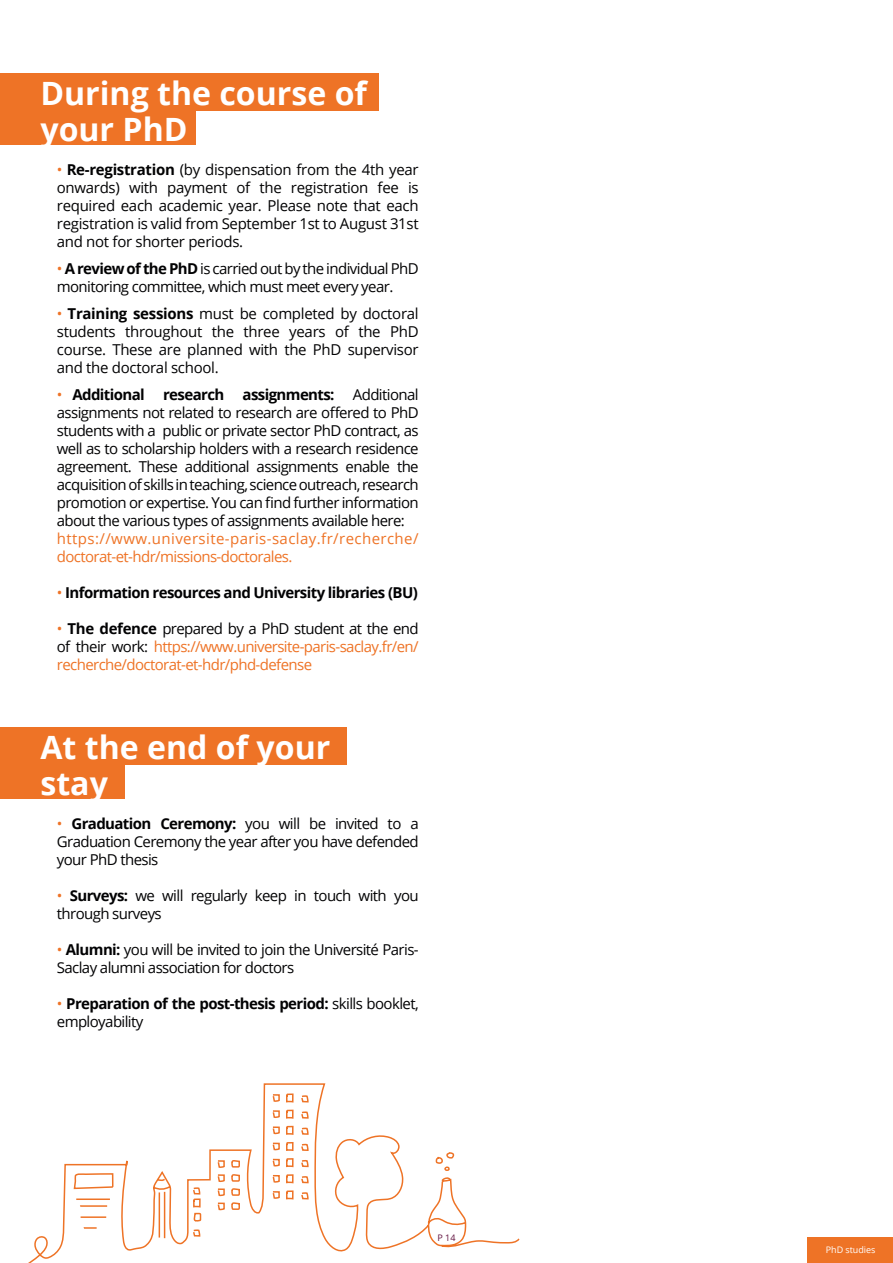
<style>
.page{position:relative;width:893px;height:1263px;background:#fff}
.page>*{position:absolute;margin:0;border:0;box-sizing:border-box;transform-origin:0 0}
.t1{font:700 32.1px/35.5px "Open Sans";color:#fff}
.t2{font:15px/18px "Open Sans";letter-spacing:-.04em;color:#020203;text-align:justify}
.t3{font:15px/18px "Open Sans";letter-spacing:-.04em;color:#ee7326;text-align:justify}
.t4{font:700 15px/18px "Open Sans";letter-spacing:-.04em;color:#020203}
.t5{font:15px/18px "Open Sans";letter-spacing:.025em;color:#ee7326}
.t6{font:9px "Open Sans";color:#fff}
.t7{font:9px "Open Sans";color:#62123f}
.s1{color:#ee7326}
.s2{font-weight:700}
.s3{font-weight:400;color:#ee7326}
.s4{font-weight:700;color:#020203}
.s5{color:#020203}
.s6{font-weight:400}
</style>
<div class="page">
<div style="left:0;top:73px;width:378px;height:38px;background:#ee7326"></div>
<div style="left:0;top:727px;width:347px;height:38px;background:#ee7326"></div>
<div style="left:0;top:107px;width:196px;height:38px;background:#ee7326"></div>
<div style="left:0;top:761px;width:125px;height:38px;background:#ee7326"></div>
<div style="left:808px;top:1237px;width:85px;height:26px;background:#ee7326"></div>
<svg style="left:28px;top:1083px;width:492px;height:180px"></svg>
<h1 class="t1" style="left:40px;top:75px;width:328px">During the course of your PhD</h1>
<p class="t2" style="left:57px;top:160px;width:363px"><span class="s1">•</span> <span class="s2">Re-registration</span> (by dispensation from the 4th year onwards) with payment of the registration fee is required each academic year. Please note that each registration is valid from September 1st to August 31st and not for shorter periods.</p>
<p class="t2" style="left:57px;top:259px;width:363px"><span class="s1">•</span> <span class="s2">A review of the PhD</span> is carried out by the individual PhD monitoring committee, which must meet every year.</p>
<p class="t2" style="left:57px;top:304px;width:363px"><span class="s1">•</span> <span class="s2">Training sessions</span> must be completed by doctoral students throughout the three years of the PhD course. These are planned with the PhD supervisor and the doctoral school.</p>
<p class="t2" style="left:57px;top:385px;width:363px"><span class="s1">•</span> <span class="s2">Additional research assignments:</span> Additional assignments not related to research are offered to PhD students with a public or private sector PhD contract, as well as to scholarship holders with a research residence agreement. These additional assignments enable the acquisition of skills in teaching, science outreach, research promotion or expertise. You can find further information about the various types of assignments available here:</p>
<p class="t5" style="left:57px;top:529px;width:363px">https://www.universite-paris-saclay.fr/recherche/ doctorat-et-hdr/missions-doctorales.</p>
<p class="t4" style="left:57px;top:583px;width:362px"><span class="s3">•</span> Information resources and University libraries (BU)</p>
<p class="t3" style="left:57px;top:619px;width:363px">• <span class="s4">The defence</span> <span class="s5">prepared by a PhD student at the end of their work:</span> https://www.universite-paris-saclay.fr/en/ recherche/doctorat-et-hdr/phd-defense</p>
<h1 class="t1" style="left:40px;top:729px;width:291px">At the end of your stay</h1>
<p class="t2" style="left:57px;top:814px;width:363px"><span class="s1">•</span> <span class="s2">Graduation Ceremony:</span> you will be invited to a Graduation Ceremony the year after you have defended your PhD thesis</p>
<p class="t2" style="left:57px;top:886px;width:363px"><span class="s1">•</span> <span class="s2">Surveys:</span> we will regularly keep in touch with you through surveys</p>
<p class="t2" style="left:57px;top:940px;width:363px"><span class="s1">•</span> <span class="s2">Alumni:</span> you will be invited to join the Université Paris-<br>Saclay alumni association for doctors</p>
<p class="t4" style="left:57px;top:994px;width:363px"><span class="s3">•</span> Preparation of the post-thesis period: <span class="s6">skills booklet, employability</span></p>
<p class="t7" style="left:437px;top:1231px;width:20px">P 14</p>
<p class="t6" style="left:826px;top:1244px;width:51px">PhD studies</p>
</div>
